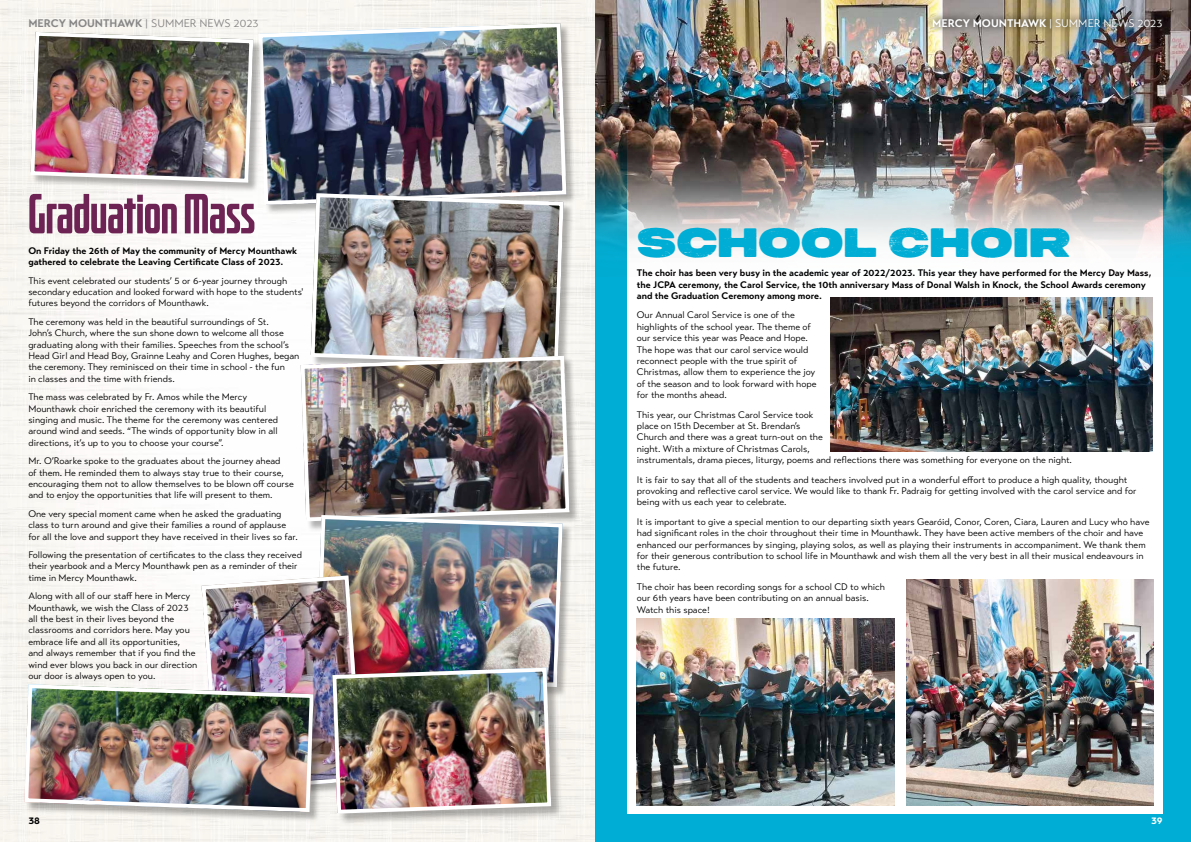
<style>
.page{position:relative;width:1191px;height:842px;background:#fff}
.page>*{position:absolute;margin:0;border:0;box-sizing:border-box;transform-origin:0 0}
.t1{font:50px "Bitcrusher Variable";color:#6d2454}
.t2{font:41px "Peckham Press";color:#00add4}
.t3{font:11px "Transat Text Standard";color:#fff}
.t4{font:11px "Transat Text Standard";color:#878686}
.t5{font:700 10px "Arboria";color:#fff}
.t6{font:700 10px "Arboria";color:#000}
.t7{font:9.5px/11.4px "Transat Text Standard";color:#000}
.t8{font:700 9.5px/11.4px "Transat Text";color:#000}
.s1{font-family:"Transat Text";font-weight:700}
</style>
<div class="page">
<div style="left:259px;top:24px;width:317px;height:191px;background:#000;opacity:.3"></div>
<img style="left:256px;top:21px;width:312px;height:186px">
<div style="left:595px;top:0;width:596px;height:842px;background:#00add4"></div>
<div style="left:626px;top:31px;width:536px;height:783px;background:#fff"></div>
<img style="left:595px;top:0;width:596px;height:336px">
<img style="left:830px;top:298px;width:322px;height:153px">
<img style="left:925px;top:11px;width:244px;height:24px">
<img style="left:906px;top:580px;width:247px;height:226px">
<div style="left:311px;top:194px;width:263px;height:182px;background:#000;opacity:.3"></div>
<img style="left:309px;top:191px;width:256px;height:163px">
<div style="left:301px;top:356px;width:278px;height:175px;background:#000;opacity:.3"></div>
<img style="left:300px;top:354px;width:271px;height:169px">
<div style="left:316px;top:516px;width:257px;height:181px;background:#000;opacity:.3"></div>
<img style="left:314px;top:513px;width:250px;height:176px">
<div style="left:333px;top:668px;width:230px;height:157px;background:#000;opacity:.3"></div>
<div style="left:31px;top:33px;width:232px;height:160px;background:#000;opacity:.3"></div>
<img style="left:28px;top:30px;width:227px;height:155px">
<img style="left:637px;top:618px;width:257px;height:188px">
<div style="left:25px;top:685px;width:299px;height:137px;background:#000;opacity:.3"></div>
<img style="left:22px;top:573px;width:531px;height:243px">
<p class="t4" style="left:28px;top:16px;width:232px"><span class="s1">MERCY MOUNTHAWK</span> | SUMMER NEWS 2023</p>
<h1 class="t1" style="left:28px;top:182px;width:229px">Graduation Mass</h1>
<p class="t8" style="left:28px;top:245px;width:270px">On Friday the 26th of May the community of Mercy Mounthawk gathered to celebrate the Leaving Certificate Class of 2023.</p>
<p class="t7" style="left:28px;top:275px;width:277px">This event celebrated our students’ 5 or 6-year journey through secondary education and looked forward with hope to the students' futures beyond the corridors of Mounthawk.</p>
<p class="t7" style="left:28px;top:316px;width:272px">The ceremony was held in the beautiful surroundings of St.<br>John’s Church, where the sun shone down to welcome all those graduating along with their families. Speeches from the school’s Head Girl and Head Boy, Grainne Leahy and Coren Hughes, began the ceremony. They reminisced on their time in school - the fun<br>in classes and the time with friends.</p>
<p class="t7" style="left:28px;top:391px;width:251px">The mass was celebrated by Fr. Amos while the Mercy Mounthawk choir enriched the ceremony with its beautiful singing and music. The theme for the ceremony was centered around wind and seeds. “The winds of opportunity blow in all directions, it’s up to you to choose your course”.</p>
<p class="t7" style="left:28px;top:455px;width:267px">Mr. O’Roarke spoke to the graduates about the journey ahead<br>of them. He reminded them to always stay true to their course, encouraging them not to allow themselves to be blown off course and to enjoy the opportunities that life will present to them.</p>
<p class="t7" style="left:28px;top:508px;width:271px">One very special moment came when he asked the graduating class to turn around and give their families a round of applause for all the love and support they have received in their lives so far.</p>
<p class="t7" style="left:28px;top:549px;width:275px">Following the presentation of certificates to the class they received their yearbook and a Mercy Mounthawk pen as a reminder of their time in Mercy Mounthawk.</p>
<p class="t7" style="left:28px;top:590px;width:170px">Along with all of our staff here in Mercy Mounthawk, we wish the Class of 2023 all the best in their lives beyond the classrooms and corridors here. May you embrace life and all its opportunities, and always remember that if you find the wind ever blows you back in our direction our door is always open to you.</p>
<p class="t6" style="left:28px;top:814px;width:13px">38</p>
<p class="t3" style="left:932px;top:16px;width:232px"><span class="s1">MERCY MOUNTHAWK</span> | SUMMER NEWS 2023</p>
<h2 class="t2" style="left:637px;top:222px;width:435px">SCHOOL CHOIR</h2>
<p class="t8" style="left:637px;top:267px;width:516px">The choir has been very busy in the academic year of 2022/2023. This year they have performed for the Mercy Day Mass, the JCPA ceremony, the Carol Service, the 10th anniversary Mass of Donal Walsh in Knock, the School Awards ceremony and the Graduation Ceremony among more.</p>
<p class="t7" style="left:637px;top:309px;width:181px">Our Annual Carol Service is one of the highlights of the school year. The theme of our service this year was Peace and Hope.<br>The hope was that our carol service would reconnect people with the true spirit of Christmas, allow them to experience the joy of the season and to look forward with hope for the months ahead.</p>
<p class="t7" style="left:637px;top:409px;width:436px">This year, our Christmas Carol Service took<br>place on 15th December at St. Brendan’s<br>Church and there was a great turn-out on the<br>night. With a mixture of Christmas Carols,<br>instrumentals, drama pieces, liturgy, poems and reflections there was something for everyone on the night.</p>
<p class="t7" style="left:637px;top:474px;width:501px">It is fair to say that all of the students and teachers involved put in a wonderful effort to produce a high quality, thought provoking and reflective carol service. We would like to thank Fr. Padraig for getting involved with the carol service and for being with us each year to celebrate.</p>
<p class="t7" style="left:637px;top:516px;width:514px">It is important to give a special mention to our departing sixth years Gearóid, Conor, Coren, Ciara, Lauren and Lucy who have had significant roles in the choir throughout their time in Mounthawk. They have been active members of the choir and have enhanced our performances by singing, playing solos, as well as playing their instruments in accompaniment. We thank them for their generous contribution to school life in Mounthawk and wish them all the very best in all their musical endeavours in the future.</p>
<p class="t7" style="left:637px;top:581px;width:249px">The choir has been recording songs for a school CD to which our 6th years have been contributing on an annual basis.<br>Watch this space!</p>
<p class="t5" style="left:1151px;top:814px;width:13px">39</p>
</div>
